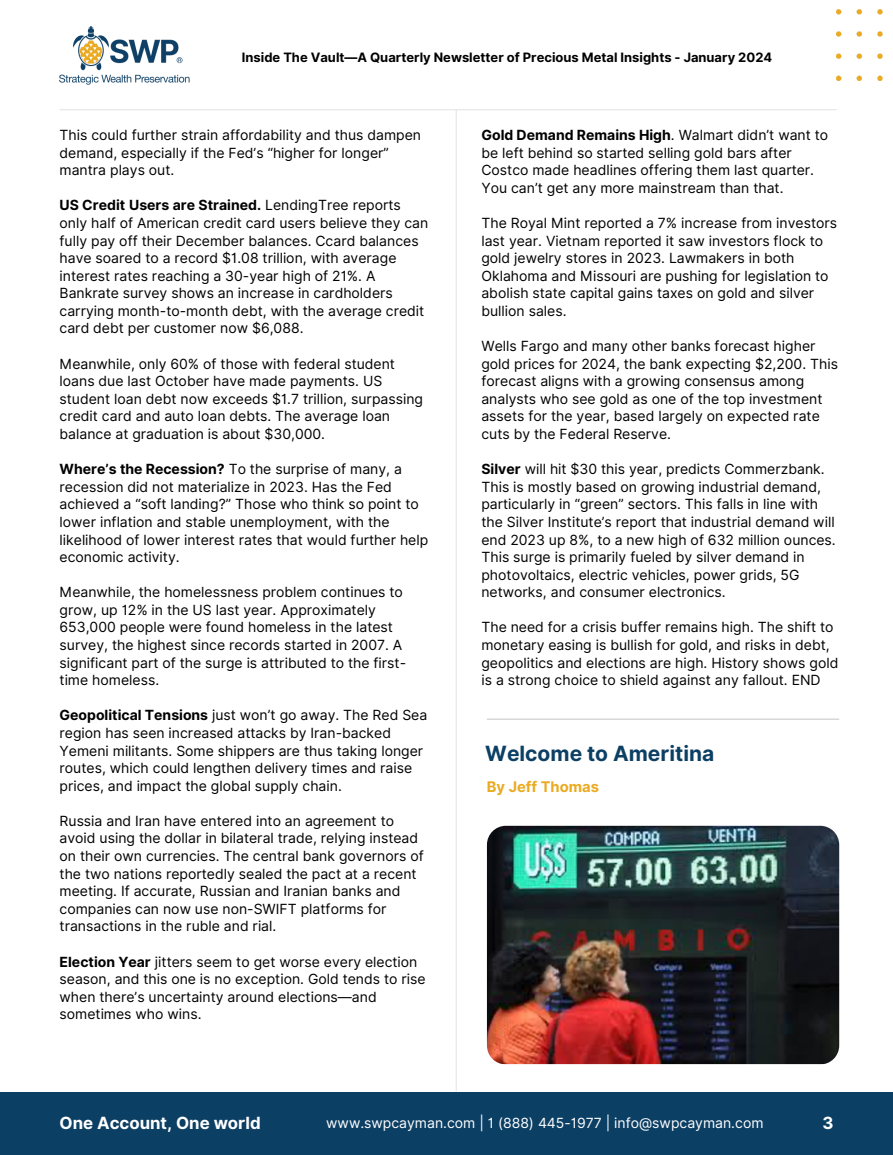
<style>
.page{position:relative;width:893px;height:1155px;background:#fff}
.page>*{position:absolute;margin:0;border:0;box-sizing:border-box;transform-origin:0 0}
.t1{font:700 21px "Inter";color:#0c3f64}
.t2{font:700 16.8px "Inter";color:#fff}
.t3{font:700 14.7px "Inter";color:#eaaa21}
.t4{font:14px/17.6px "Inter";color:#000}
.t5{font:14px "Inter";color:#fff}
.t6{font:700 12.95px "Inter";color:#000}
.s1{font-weight:700}
</style>
<div class="page">
<div style="left:0;top:1092px;width:893px;height:63px;background:#0c3f64"></div>
<img style="left:60px;top:26px;width:129px;height:59px">
<img style="left:836px;top:9px;width:47px;height:72px">
<hr style="left:60px;top:109px;width:776px;height:1px;background:#e4e4e4">
<hr style="left:456px;top:110px;width:1px;height:981px;background:#e4e4e4">
<hr style="left:487px;top:719px;width:352px;height:1px;background:#c5c7c9">
<img style="left:487px;top:826px;width:352px;height:238px;border-radius:19px">
<p class="t6" style="left:242px;top:50px;width:532px">Inside The Vault—A Quarterly Newsletter of Precious Metal Insights - January 2024</p>
<p class="t4" style="left:60px;top:126px;width:363px">This could further strain affordability and thus dampen demand, especially if the Fed’s “higher for longer” mantra plays out.</p>
<p class="t4" style="left:60px;top:196px;width:370px"><span class="s1">US Credit Users are Strained.</span> LendingTree reports only half of American credit card users believe they can fully pay off their December balances. Ccard balances have soared to a record $1.08 trillion, with average interest rates reaching a 30-year high of 21%. A Bankrate survey shows an increase in cardholders carrying month-to-month debt, with the average credit card debt per customer now $6,088.</p>
<p class="t4" style="left:60px;top:355px;width:365px">Meanwhile, only 60% of those with federal student loans due last October have made payments. US student loan debt now exceeds $1.7 trillion, surpassing credit card and auto loan debts. The average loan balance at graduation is about $30,000.</p>
<p class="t4" style="left:60px;top:460px;width:370px"><span class="s1">Where’s the Recession?</span> To the surprise of many, a recession did not materialize in 2023. Has the Fed achieved a “soft landing?” Those who think so point to lower inflation and stable unemployment, with the likelihood of lower interest rates that would further help economic activity.</p>
<p class="t4" style="left:60px;top:583px;width:348px">Meanwhile, the homelessness problem continues to grow, up 12% in the US last year. Approximately 653,000 people were found homeless in the latest survey, the highest since records started in 2007. A significant part of the surge is attributed to the first&shy;time homeless.</p>
<p class="t4" style="left:60px;top:707px;width:369px"><span class="s1">Geopolitical Tensions</span> just won’t go away. The Red Sea region has seen increased attacks by Iran-backed Yemeni militants. Some shippers are thus taking longer routes, which could lengthen delivery times and raise prices, and impact the global supply chain.</p>
<p class="t4" style="left:60px;top:812px;width:366px">Russia and Iran have entered into an agreement to avoid using the dollar in bilateral trade, relying instead on their own currencies. The central bank governors of the two nations reportedly sealed the pact at a recent meeting. If accurate, Russian and Iranian banks and companies can now use non-SWIFT platforms for transactions in the ruble and rial.</p>
<p class="t4" style="left:60px;top:953px;width:367px"><span class="s1">Election Year</span> jitters seem to get worse every election season, and this one is no exception. Gold tends to rise when there’s uncertainty around elections—and sometimes who wins.</p>
<p class="t4" style="left:481px;top:126px;width:348px"><span class="s1">Gold Demand Remains High</span>. Walmart didn’t want to be left behind so started selling gold bars after Costco made headlines offering them last quarter.<br>You can’t get any more mainstream than that.</p>
<p class="t4" style="left:481px;top:214px;width:357px">The Royal Mint reported a 7% increase from investors last year. Vietnam reported it saw investors flock to gold jewelry stores in 2023. Lawmakers in both Oklahoma and Missouri are pushing for legislation to abolish state capital gains taxes on gold and silver bullion sales.</p>
<p class="t4" style="left:481px;top:337px;width:358px">Wells Fargo and many other banks forecast higher gold prices for 2024, the bank expecting $2,200. This forecast aligns with a growing consensus among analysts who see gold as one of the top investment assets for the year, based largely on expected rate cuts by the Federal Reserve.</p>
<p class="t4" style="left:481px;top:460px;width:356px"><span class="s1">Silver</span> will hit $30 this year, predicts Commerzbank.<br>This is mostly based on growing industrial demand, particularly in “green” sectors. This falls in line with the Silver Institute’s report that industrial demand will end 2023 up 8%, to a new high of 632 million ounces.<br>This surge is primarily fueled by silver demand in photovoltaics, electric vehicles, power grids, 5G networks, and consumer electronics.</p>
<p class="t4" style="left:481px;top:619px;width:358px">The need for a crisis buffer remains high. The shift to monetary easing is bullish for gold, and risks in debt, geopolitics and elections are high. History shows gold is a strong choice to shield against any fallout. END</p>
<p class="t1" style="left:485px;top:741px;width:230px">Welcome to Ameritina</p>
<p class="t3" style="left:487px;top:778px;width:113px">By Jeff Thomas</p>
<p class="t2" style="left:60px;top:1113px;width:203px">One Account, One world</p>
<p class="t5" style="left:326px;top:1114px;width:439px">www.swpcayman.com | 1 (888) 445-1977 | info@swpcayman.com</p>
<p class="t2" style="left:822px;top:1113px;width:13px">3</p>
</div>
